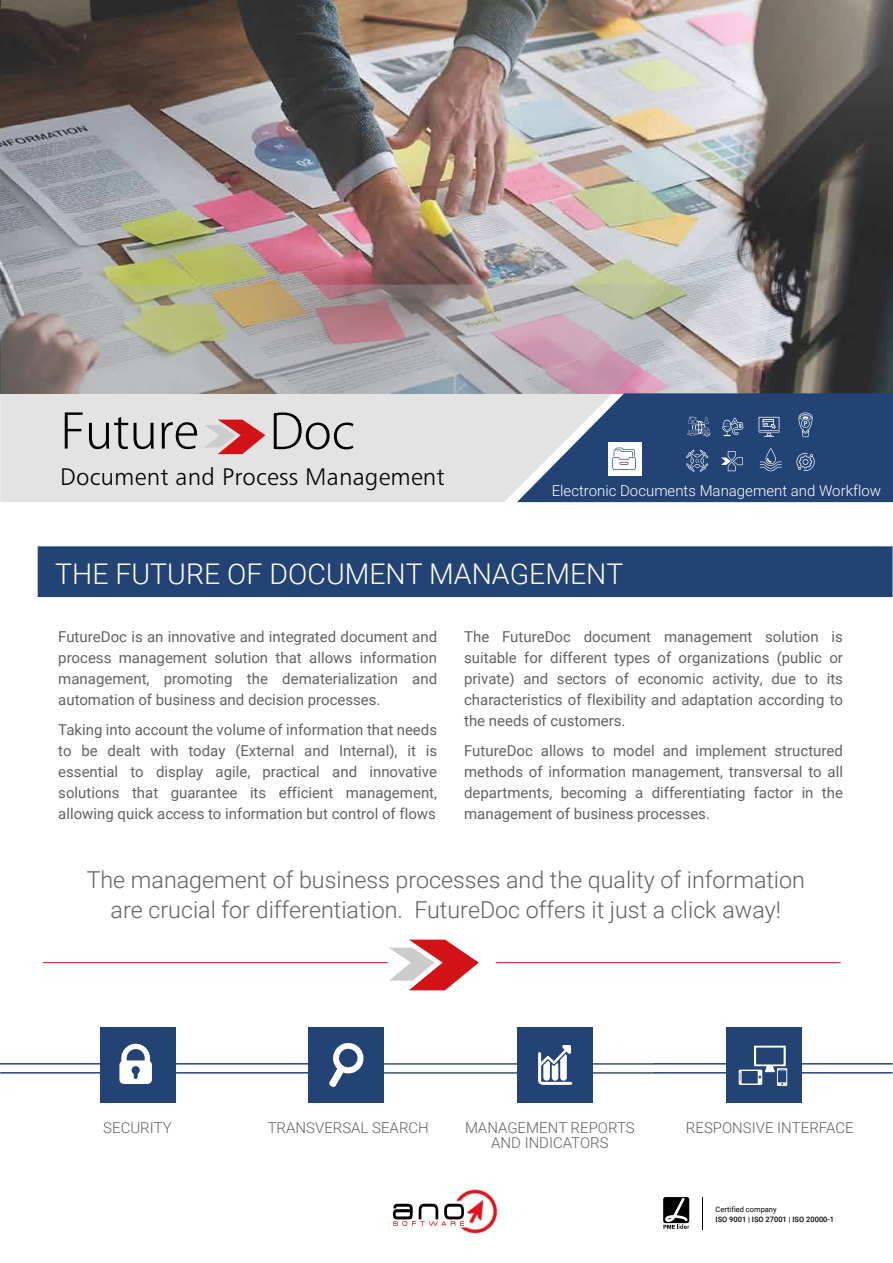
<style>
.page{position:relative;width:893px;height:1263px;background:#fff}
.page>*{position:absolute;margin:0;border:0;box-sizing:border-box;transform-origin:0 0}
.t1{font:300 28.5px "Roboto";color:#fff}
.t2{font:24px "Humanist 777 BT Light B";letter-spacing:.01em;color:#010101}
.t3{font:300 23.25px/30px "Roboto";color:#626261;text-align:center}
.t4{font:15px/21px "Roboto";color:#626261;text-align:justify}
.t5{font:300 15px "Roboto";color:#626261}
.t6{font:300 15px "Roboto";color:#fff}
.t7{font:500 7.5px "Roboto";color:#000}
.t8{font:7.5px "Roboto";color:#000}
</style>
<div class="page">
<img style="left:0;top:0;width:893px;height:393px">
<div style="left:38px;top:546px;width:855px;height:51px;background:#224374"></div>
<svg style="left:0;top:285px;width:722px;height:217px;background:#c2bdbb"></svg>
<svg style="left:65px;top:412px;width:18px;height:37px"></svg>
<svg style="left:89px;top:417px;width:39px;height:32px"></svg>
<svg style="left:134px;top:423px;width:20px;height:26px"></svg>
<svg style="left:162px;top:422px;width:35px;height:27px"></svg>
<svg style="left:204px;top:420px;width:61px;height:34px;background:#d78a8c"></svg>
<svg style="left:274px;top:412px;width:80px;height:37px;background:#b4b4b4"></svg>
<hr style="left:43px;top:962px;width:345px;height:1px;background:#d11317">
<svg style="left:389px;top:940px;width:90px;height:50px"></svg>
<hr style="left:496px;top:962px;width:345px;height:1px;background:#d11317">
<hr style="left:0;top:1063px;width:893px;height:1px;background:#224374">
<hr style="left:0;top:1072px;width:893px;height:1px;background:#224374">
<hr style="left:353px;top:1063px;width:300px;height:1px;background:#7a7a7a">
<hr style="left:353px;top:1072px;width:300px;height:1px;background:#7a7a7a">
<div style="left:100px;top:1027px;width:75px;height:75px;background:#224374"></div>
<div style="left:518px;top:1027px;width:75px;height:75px;background:#224374"></div>
<svg style="left:538px;top:1045px;width:34px;height:40px"></svg>
<div style="left:309px;top:1027px;width:75px;height:75px;background:#224374"></div>
<svg style="left:329px;top:1043px;width:35px;height:44px"></svg>
<div style="left:726px;top:1027px;width:75px;height:75px;background:#224374"></div>
<svg style="left:393px;top:1189px;width:105px;height:45px"></svg>
<svg style="left:663px;top:1197px;width:26px;height:26px"></svg>
<svg style="left:663px;top:1198px;width:26px;height:31px"></svg>
<hr style="left:702px;top:1197px;width:1px;height:32px;background:#000101">
<svg style="left:517px;top:393px;width:376px;height:109px;background:#48638a"></svg>
<svg style="left:739px;top:1046px;width:48px;height:40px"></svg>
<svg style="left:119px;top:1043px;width:33px;height:41px"></svg>
<h2 class="t2" style="left:60px;top:461px;width:386px">Document and Process Management</h2>
<p class="t6" style="left:552px;top:480px;width:331px">Electronic Documents Management and Workflow</p>
<h1 class="t1" style="left:55px;top:554px;width:570px">THE FUTURE OF DOCUMENT MANAGEMENT</h1>
<p class="t4" style="left:58px;top:626px;width:380px">FutureDoc is an innovative and integrated document and process management solution that allows information management, promoting the dematerialization and automation of business and decision processes.</p>
<p class="t4" style="left:58px;top:719px;width:380px">Taking into account the volume of information that needs to be dealt with today (External and Internal), it is essential to display agile, practical and innovative solutions that guarantee its efficient management, allowing quick access to information but control of flows</p>
<p class="t4" style="left:464px;top:626px;width:380px">The FutureDoc document management solution is suitable for different types of organizations (public or private) and sectors of economic activity, due to its characteristics of flexibility and adaptation according to the needs of customers.</p>
<p class="t4" style="left:464px;top:740px;width:380px">FutureDoc allows to model and implement structured methods of information management, transversal to all departments, becoming a differentiating factor in the management of business processes.</p>
<h3 class="t3" style="left:87px;top:863px;width:720px">The management of business processes and the quality of information are crucial for differentiation. FutureDoc offers it just a click away!</h3>
<p class="t5" style="left:103px;top:1117px;width:70px">SECURITY</p>
<p class="t5" style="left:268px;top:1117px;width:163px">TRANSVERSAL SEARCH</p>
<p class="t5" style="left:465px;top:1117px;width:171px">MANAGEMENT REPORTS</p>
<p class="t5" style="left:686px;top:1117px;width:169px">RESPONSIVE INTERFACE</p>
<p class="t5" style="left:491px;top:1132px;width:119px">AND INDICATORS</p>
<p class="t8" style="left:716px;top:1203px;width:63px">Certified company</p>
<p class="t7" style="left:716px;top:1214px;width:120px">ISO 9001 | ISO 27001 | ISO 20000-1</p>
</div>
